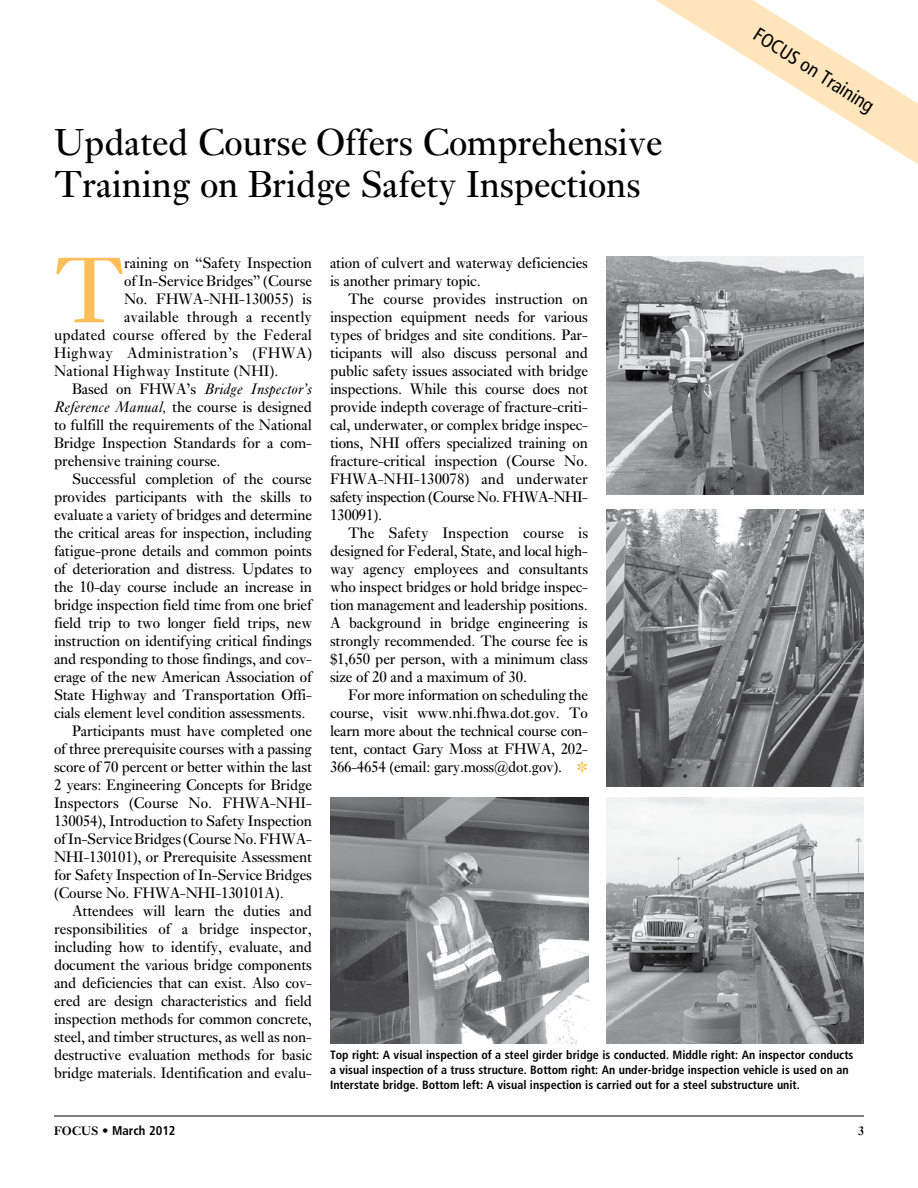
<style>
.page{position:relative;width:918px;height:1188px;background:#fff}
.page>*{position:absolute;margin:0;border:0;box-sizing:border-box;transform-origin:0 0}
.t1{font:96.9px "Ehrhardt";color:#fdbe57}
.t2{font:39px/42px "Ehrhardt";letter-spacing:-.005em;color:#000}
.t3{font:condensed 19.5px "Frutiger";color:#000}
.t4{font:15.75px/18px "Ehrhardt";letter-spacing:-.01em;color:#000;text-align:justify}
.t5{font:15.75px "Ehrhardt";letter-spacing:.01em;color:#000}
.t6{font:italic 15.75px "Ehrhardt";letter-spacing:-.005em;color:#000}
.t7{font:15.75px "Ehrhardt";letter-spacing:.025em;color:#000}
.t8{font:700 condensed 12.75px "Frutiger";color:#000}
.t9{font:600 12.75px "Ehrhardt";color:#000}
.t10{font:700 condensed 12px/15px "Frutiger";color:#000}
.s1{font-style:normal}
.s2{font-style:italic}
.s3{color:#fdbe57}
.s4{font-family:"Ehrhardt";font-weight:600;font-stretch:normal}
</style>
<div class="page">
<hr style="left:54px;top:1116px;width:810px;height:1px;background:#000">
<img style="left:606px;top:510px;width:258px;height:276px">
<img style="left:606px;top:798px;width:258px;height:245px">
<img style="left:330px;top:798px;width:258px;height:245px">
<img style="left:606px;top:256px;width:258px;height:238px">
<svg style="left:656px;top:0;width:262px;height:164px"></svg>
<h2 class="t2" style="left:54px;top:121px;width:610px">Updated Course Offers Comprehensive<br>Training on Bridge Safety Inspections</h2>
<p class="t3" style="left:761px;top:24px;width:140px;rotate:32deg">FOCUS on Training</p>
<h1 class="t1" style="left:54px;top:232px;width:72px">T</h1>
<p class="t4" style="left:124px;top:254px;width:189px">raining on “Safety Inspection</p>
<p class="t4" style="left:124px;top:272px;width:189px">of In-Service Bridges” (Course</p>
<p class="t4" style="left:124px;top:290px;width:189px">No. FHWA-NHI-130055) is</p>
<p class="t5" style="left:124px;top:308px;width:189px">available through a recently</p>
<p class="t5" style="left:54px;top:326px;width:260px">updated course offered by the Federal</p>
<p class="t7" style="left:54px;top:344px;width:260px">Highway Administration’s (FHWA)</p>
<p class="t5" style="left:54px;top:362px;width:226px">National Highway Institute (NHI).</p>
<p class="t6" style="left:72px;top:380px;width:241px"><span class="s1">Based on FHWA’s</span> Bridge Inspector’s</p>
<p class="t4" style="left:54px;top:398px;width:259px"><span class="s2">Reference Manual,</span> the course is designed</p>
<p class="t4" style="left:54px;top:416px;width:260px">to fulfill the requirements of the National</p>
<p class="t4" style="left:54px;top:434px;width:260px">Bridge Inspection Standards for a com-</p>
<p class="t4" style="left:54px;top:452px;width:168px">prehensive training course.</p>
<p class="t4" style="left:72px;top:470px;width:241px">Successful completion of the course</p>
<p class="t4" style="left:54px;top:488px;width:259px">provides participants with the skills to</p>
<p class="t4" style="left:54px;top:506px;width:259px">evaluate a variety of bridges and determine</p>
<p class="t4" style="left:54px;top:524px;width:259px">the critical areas for inspection, including</p>
<p class="t4" style="left:54px;top:542px;width:260px">fatigue-prone details and common points</p>
<p class="t4" style="left:54px;top:560px;width:260px">of deterioration and distress. Updates to</p>
<p class="t4" style="left:54px;top:578px;width:260px">the 10-day course include an increase in</p>
<p class="t4" style="left:54px;top:596px;width:259px">bridge inspection field time from one brief</p>
<p class="t4" style="left:54px;top:614px;width:260px">field trip to two longer field trips, new</p>
<p class="t4" style="left:54px;top:632px;width:259px">instruction on identifying critical findings</p>
<p class="t4" style="left:54px;top:650px;width:260px">and responding to those findings, and cov-</p>
<p class="t4" style="left:54px;top:668px;width:259px">erage of the new American Association of</p>
<p class="t4" style="left:54px;top:686px;width:259px">State Highway and Transportation Offi-</p>
<p class="t4" style="left:54px;top:704px;width:253px">cials element level condition assessments.</p>
<p class="t4" style="left:72px;top:722px;width:241px">Participants must have completed one</p>
<p class="t4" style="left:54px;top:740px;width:260px">of three prerequisite courses with a passing</p>
<p class="t4" style="left:54px;top:758px;width:260px">score of 70 percent or better within the last</p>
<p class="t4" style="left:54px;top:776px;width:260px">2 years: Engineering Concepts for Bridge</p>
<p class="t4" style="left:54px;top:794px;width:259px">Inspectors (Course No. FHWA-NHI-</p>
<p class="t4" style="left:54px;top:812px;width:260px">130054), Introduction to Safety Inspection</p>
<p class="t4" style="left:54px;top:830px;width:259px">of In-Service Bridges (Course No. FHWA-</p>
<p class="t4" style="left:54px;top:848px;width:259px">NHI-130101), or Prerequisite Assessment</p>
<p class="t4" style="left:54px;top:866px;width:260px">for Safety Inspection of In-Service Bridges</p>
<p class="t4" style="left:54px;top:884px;width:231px">(Course No. FHWA-NHI-130101A).</p>
<p class="t4" style="left:72px;top:902px;width:242px">Attendees will learn the duties and</p>
<p class="t4" style="left:54px;top:920px;width:259px">responsibilities of a bridge inspector,</p>
<p class="t4" style="left:54px;top:938px;width:260px">including how to identify, evaluate, and</p>
<p class="t4" style="left:54px;top:956px;width:259px">document the various bridge components</p>
<p class="t4" style="left:54px;top:974px;width:260px">and deficiencies that can exist. Also cov-</p>
<p class="t4" style="left:54px;top:992px;width:259px">ered are design characteristics and field</p>
<p class="t4" style="left:54px;top:1010px;width:259px">inspection methods for common concrete,</p>
<p class="t4" style="left:54px;top:1028px;width:260px">steel, and timber structures, as well as non-</p>
<p class="t4" style="left:54px;top:1046px;width:259px">destructive evaluation methods for basic</p>
<p class="t4" style="left:54px;top:1064px;width:259px">bridge materials. Identification and evalu-</p>
<p class="t4" style="left:330px;top:254px;width:260px">ation of culvert and waterway deficiencies is another primary topic.</p>
<p class="t4" style="left:330px;top:290px;width:260px;text-indent:18px">The course provides instruction on inspection equipment needs for various types of bridges and site conditions. Par&shy;ticipants will also discuss personal and public safety issues associated with bridge inspections. While this course does not provide indepth coverage of fracture-criti&shy;cal, underwater, or complex bridge inspec&shy;tions, NHI offers specialized training on fracture-critical inspection (Course No.<br>FHWA-NHI-130078) and underwater safety inspection (Course No. FHWA-NHI-130091).</p>
<p class="t4" style="left:330px;top:524px;width:260px;text-indent:18px">The Safety Inspection course is designed for Federal, State, and local high&shy;way agency employees and consultants who inspect bridges or hold bridge inspec&shy;tion management and leadership positions.<br>A background in bridge engineering is strongly recommended. The course fee is $1,650 per person, with a minimum class size of 20 and a maximum of 30.</p>
<p class="t4" style="left:330px;top:686px;width:260px;text-indent:18px">For more information on scheduling the course, visit www.nhi.fhwa.dot.gov. To learn more about the technical course con&shy;tent, contact Gary Moss at FHWA, 202- 366-4654 (email: gary.moss@dot.gov). <span class="s3">✽</span></p>
<p class="t10" style="left:330px;top:1047px;width:525px">Top right: A visual inspection of a steel girder bridge is conducted. Middle right: An inspector conducts a visual inspection of a truss structure. Bottom right: An under-bridge inspection vehicle is used on an<br>Interstate bridge. Bottom left: A visual inspection is carried out for a steel substructure unit.</p>
<p class="t8" style="left:54px;top:1123px;width:123px"><span class="s4">FOCUS</span> • March 2012</p>
<p class="t9" style="left:858px;top:1123px;width:7px">3</p>
</div>
